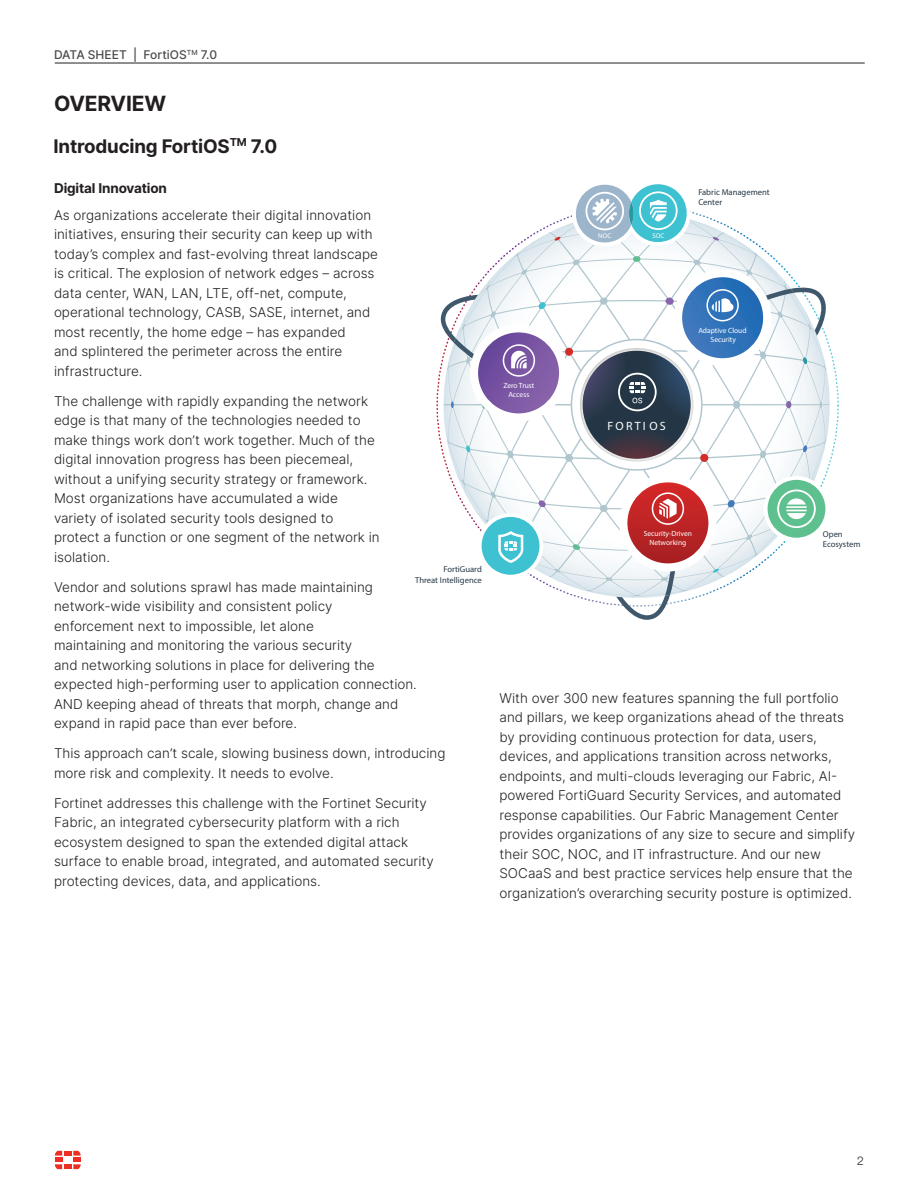
<style>
.page{position:relative;width:918px;height:1188px;background:#fff}
.page>*{position:absolute;margin:0;border:0;box-sizing:border-box;transform-origin:0 0}
.t1{font:700 21px "Inter";letter-spacing:-.01em;color:#231f20}
.t2{font:700 18.75px "Inter";letter-spacing:-.01em;color:#231f20}
.t3{font:300 13.5px/19.5px "Inter";color:#231f20}
.t4{font:700 13.5px "Inter";letter-spacing:-.01em;color:#231f20}
.t5{font:500 12px "Inter";color:#4b4c4d}
.t6{font:900 12px "Inter V";letter-spacing:.18em;color:#fff}
.t7{font:300 12px "Helvetica Neue LT Pro";color:#231f20}
.t8{font:8.55px/10.4px "Inter V";color:#243645}
.t9{font:500 7.5px/9px "Inter V";color:#fff;text-align:center}
.t10{font:6.75px "Inter V";color:#fff}
.s1{font-weight:300}
</style>
<div class="page">
<svg style="left:55px;top:1151px;width:26px;height:18px"></svg>
<hr style="left:55px;top:63px;width:810px;height:1px;background:#231f20">
<svg style="left:444px;top:212px;width:385px;height:385px"></svg>
<svg style="left:786px;top:401px;width:5px;height:7px"></svg>
<svg style="left:803px;top:357px;width:4px;height:7px"></svg>
<svg style="left:554px;top:237px;width:7px;height:4px"></svg>
<svg style="left:713px;top:569px;width:6px;height:4px"></svg>
<svg style="left:803px;top:445px;width:4px;height:7px"></svg>
<div style="left:665px;top:297px;width:9px;height:8px;background:#8864ab;border-radius:3px"></div>
<svg style="left:727px;top:500px;width:8px;height:8px"></svg>
<svg style="left:713px;top:237px;width:6px;height:4px"></svg>
<svg style="left:451px;top:401px;width:3px;height:7px"></svg>
<div style="left:633px;top:256px;width:7px;height:6px;background:#5fc08f;border-radius:50%"></div>
<svg style="left:538px;top:500px;width:8px;height:7px"></svg>
<svg style="left:572px;top:544px;width:8px;height:6px"></svg>
<svg style="left:466px;top:445px;width:4px;height:7px"></svg>
<div style="left:700px;top:454px;width:8px;height:8px;background:#d72b27;border-radius:50%"></div>
<div style="left:478px;top:513px;width:65px;height:66px;background:#fff;border-radius:50%"></div>
<div style="left:764px;top:476px;width:65px;height:66px;background:#fff;border-radius:50%"></div>
<div style="left:768px;top:480px;width:57px;height:58px;background:#5fc08f;border-radius:50%"></div>
<div style="left:482px;top:517px;width:57px;height:58px;background:#3ec2d1;border-radius:50%"></div>
<svg style="left:498px;top:531px;width:25px;height:32px"></svg>
<div style="left:619px;top:474px;width:98px;height:98px;background:#fff;border-radius:50%"></div>
<div style="left:674px;top:269px;width:97px;height:97px;background:#fff;border-radius:50%"></div>
<svg style="left:682px;top:277px;width:81px;height:81px;background:#3876bb"></svg>
<svg style="left:706px;top:286px;width:123px;height:50px"></svg>
<div style="left:470px;top:324px;width:97px;height:98px;background:#fff;border-radius:50%"></div>
<svg style="left:627px;top:482px;width:81px;height:81px;background:#c32829"></svg>
<svg style="left:616px;top:492px;width:68px;height:128px"></svg>
<svg style="left:571px;top:340px;width:131px;height:130px"></svg>
<svg style="left:580px;top:348px;width:113px;height:114px"></svg>
<div style="left:565px;top:348px;width:8px;height:8px;background:#d72b27;border-radius:50%"></div>
<div style="left:478px;top:332px;width:81px;height:81px;background:linear-gradient(to right,#7957a4,#8862aa);border-radius:40px"></div>
<svg style="left:440px;top:295px;width:106px;height:90px"></svg>
<svg style="left:777px;top:490px;width:39px;height:38px"></svg>
<svg style="left:583px;top:352px;width:108px;height:107px;background:#5b6573"></svg>
<svg style="left:572px;top:184px;width:119px;height:62px"></svg>
<p class="t5" style="left:54px;top:46px;width:165px">DATA SHEET | FortiOS<sup>TM</sup> 7.0</p>
<h1 class="t1" style="left:54px;top:88px;width:114px">OVERVIEW</h1>
<h2 class="t2" style="left:54px;top:132px;width:225px">Introducing FortiOS<sup>TM</sup> 7.0</h2>
<p class="t4" style="left:54px;top:179px;width:115px">Digital Innovation</p>
<p class="t3" style="left:54px;top:205px;width:326px">As organizations accelerate their digital innovation initiatives, ensuring their security can keep up with today’s complex and fast-evolving threat landscape is critical. The explosion of network edges – across data center, WAN, LAN, LTE, off-net, compute, operational technology, CASB, SASE, internet, and most recently, the home edge – has expanded<br>and splintered the perimeter across the entire infrastructure.</p>
<p class="t3" style="left:54px;top:391px;width:327px">The challenge with rapidly expanding the network edge is that many of the technologies needed to make things work don’t work together. Much of the digital innovation progress has been piecemeal, without a unifying security strategy or framework.<br>Most organizations have accumulated a wide variety of isolated security tools designed to protect a function or one segment of the network in isolation.</p>
<p class="t3" style="left:54px;top:577px;width:364px">Vendor and solutions sprawl has made maintaining network-wide visibility and consistent policy<br>enforcement next to impossible, let alone<br>maintaining and monitoring the various security<br>and networking solutions in place for delivering the expected high-performing user to application connection.<br>AND keeping ahead of threats that morph, change and expand in rapid pace than ever before.</p>
<p class="t3" style="left:54px;top:743px;width:393px">This approach can’t scale, slowing business down, introducing more risk and complexity. It needs to evolve.</p>
<p class="t3" style="left:54px;top:793px;width:381px">Fortinet addresses this challenge with the Fortinet Security Fabric, an integrated cybersecurity platform with a rich ecosystem designed to span the extended digital attack surface to enable broad, integrated, and automated security protecting devices, data, and applications.</p>
<p class="t8" style="left:415px;top:564px;width:68px;text-align:right">FortiGuard<br>Threat Intelligence</p>
<p class="t9" style="left:503px;top:381px;width:33px">Zero Trust<br>Access</p>
<p class="t10" style="left:598px;top:232px;width:15px">NOC</p>
<p class="t10" style="left:652px;top:232px;width:13px">SOC</p>
<p class="t8" style="left:698px;top:187px;width:73px">Fabric Management<br>Center</p>
<p class="t6" style="left:608px;top:419px;width:60px">FORTI <span class="s1">OS</span></p>
<p class="t9" style="left:698px;top:326px;width:50px">Adaptive Cloud<br>Security</p>
<p class="t9" style="left:644px;top:529px;width:50px">Security-Driven<br>Networking</p>
<p class="t8" style="left:823px;top:528px;width:39px">Open<br>Ecosystem</p>
<p class="t3" style="left:500px;top:688px;width:357px">With over 300 new features spanning the full portfolio and pillars, we keep organizations ahead of the threats by providing continuous protection for data, users, devices, and applications transition across networks, endpoints, and multi-clouds leveraging our Fabric, AI&shy;powered FortiGuard Security Services, and automated response capabilities. Our Fabric Management Center provides organizations of any size to secure and simplify their SOC, NOC, and IT infrastructure. And our new SOCaaS and best practice services help ensure that the organization’s overarching security posture is optimized.</p>
<p class="t7" style="left:857px;top:1154px;width:8px">2</p>
</div>
